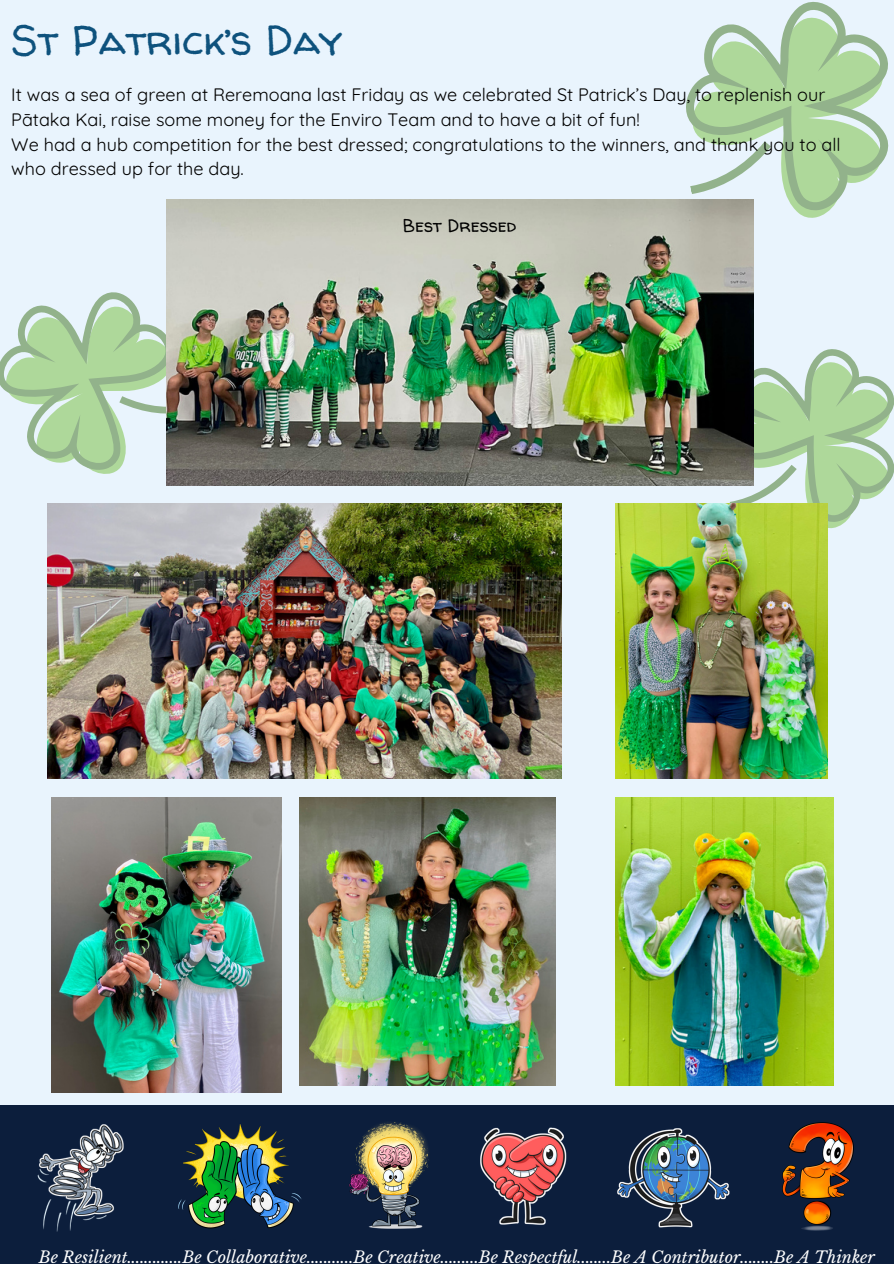
<style>
.page{position:relative;width:894px;height:1264px;background:#fff}
.page>*{position:absolute;margin:0;border:0;box-sizing:border-box;transform-origin:0 0}
.t1{font:42px "Walter Turncoat";color:#0e527d}
.t2{font:18px/24.8px "Quicksand";color:#000}
.t3{font:18px "Walter Turncoat";color:#000}
.t4{font:italic 16.05px "Libre Baskerville";color:#fff}
</style>
<div class="page">
<div style="left:0;top:0;width:893px;height:1263px;background:#e9f4fd"></div>
<div style="left:0;top:1105px;width:893px;height:158px;background:#0c1e3c"></div>
<img style="left:38px;top:1124px;width:86px;height:108px">
<img style="left:782px;top:1122px;width:72px;height:109px">
<img style="left:480px;top:1127px;width:86px;height:98px">
<img style="left:349px;top:1122px;width:80px;height:107px">
<img style="left:178px;top:1124px;width:124px;height:105px">
<img style="left:617px;top:1128px;width:113px;height:100px">
<svg style="left:0;top:292px;width:198px;height:194px"></svg>
<svg style="left:707px;top:334px;width:186px;height:208px"></svg>
<img style="left:166px;top:199px;width:587px;height:286px">
<img style="left:615px;top:797px;width:217px;height:288px">
<img style="left:615px;top:503px;width:212px;height:276px">
<img style="left:52px;top:797px;width:229px;height:295px">
<img style="left:299px;top:797px;width:256px;height:288px">
<img style="left:48px;top:503px;width:513px;height:276px">
<svg style="left:664px;top:225px;width:90px;height:10px"></svg>
<svg style="left:663px;top:1px;width:226px;height:224px"></svg>
<h1 class="t1" style="left:11px;top:11px;width:332px">St Patrick’s Day</h1>
<p class="t2" style="left:11px;top:82px;width:830px">It was a sea of green at Reremoana last Friday as we celebrated St Patrick’s Day, to replenish our Pātaka Kai, raise some money for the Enviro Team and to have a bit of fun!<br>We had a hub competition for the best dressed; congratulations to the winners, and thank you to all who dressed up for the day.</p>
<p class="t3" style="left:403px;top:212px;width:115px">Best Dressed</p>
<p class="t4" style="left:39px;top:1246px;width:837px">Be Resilient.............Be Collaborative...........Be Creative.........Be Respectful........Be A Contributor........Be A Thinker</p>
</div>
